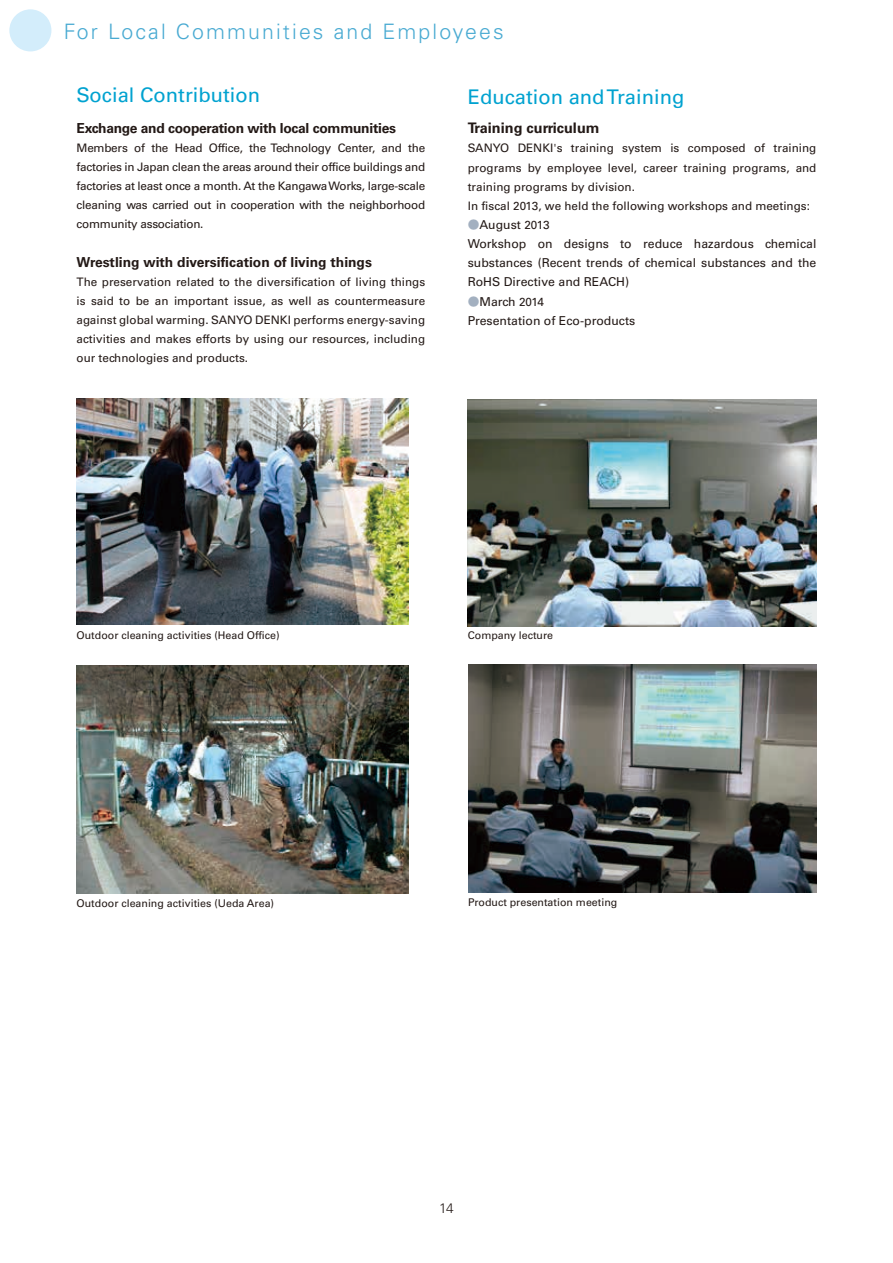
<style>
.page{position:relative;width:893px;height:1263px;background:#fff}
.page>*{position:absolute;margin:0;border:0;box-sizing:border-box;transform-origin:0 0}
.t1{font:300 21.3px "Univers LT Std";letter-spacing:.1em;color:#49aad2}
.t2{font:20.25px "Univers LT Std";color:#00a2d0}
.t3{font:700 14.55px "Univers LT Std";color:#231916}
.t4{font:700 13.8px "Univers LT Std";letter-spacing:-.02em;color:#231916}
.t5{font:700 13.8px "Univers LT Std";color:#231916}
.t6{font:300 13.8px "Univers LT Std";color:#231916}
.t7{font:12.3px/19.2px "Univers LT Std";color:#231916}
.t8{font:11.7px/19.2px "Univers LT Std";color:#231916}
.t9{font:11.7px/19.2px "Univers LT Std";letter-spacing:-.02em;color:#231916}
.t10{font:10.65px "Univers LT Std";color:#231916}
.s1{font-family:"Shin Go Pro";font-size:11.7px;color:#a3b0c0}
.s2{font-size:11.7px}
</style>
<div class="page">
<img style="left:77px;top:665px;width:331px;height:228px">
<img style="left:468px;top:399px;width:348px;height:227px">
<img style="left:468px;top:664px;width:348px;height:228px">
<img style="left:77px;top:399px;width:331px;height:225px">
<svg style="left:5px;top:5px;width:51px;height:51px;fill:#d3edfb"></svg>
<div style="left:0;top:0;width:61px;height:61px;border:9px solid #fff;border-radius:50%"></div>
<h1 class="t1" style="left:64px;top:19px;width:36px">For</h1>
<h1 class="t1" style="left:108px;top:19px;width:59px">Local</h1>
<h1 class="t1" style="left:176px;top:19px;width:149px">Communities</h1>
<h1 class="t1" style="left:334px;top:19px;width:40px">and</h1>
<h1 class="t1" style="left:382px;top:19px;width:123px">Employees</h1>
<h2 class="t2" style="left:77px;top:83px;width:185px">Social Contribution</h2>
<h2 class="t2" style="left:468px;top:85px;width:218px">Education andTraining</h2>
<p class="t4" style="left:77px;top:120px;width:321px">Exchange and cooperation with local communities</p>
<p class="t8" style="left:209px;top:138px;width:36px">Office,</p>
<p class="t8" style="left:134px;top:138px;width:12px">of</p>
<p class="t8" style="left:338px;top:138px;width:39px">Center,</p>
<p class="t9" style="left:77px;top:138px;width:350px">Members<br>factories in Japan clean the areas around their office buildings and factories at least once a month. At the KangawaWorks, large-scale cleaning was carried out in cooperation with the neighborhood community association.</p>
<p class="t5" style="left:77px;top:254px;width:297px">Wrestling with diversification of living things</p>
<p class="t8" style="left:77px;top:272px;width:350px;text-align:right">The preservation related to the diversification of living things countermeasure</p>
<p class="t8" style="left:175px;top:138px;width:29px">Head</p>
<p class="t9" style="left:249px;top:138px;width:84px">the Technology</p>
<p class="t8" style="left:151px;top:138px;width:19px">the</p>
<p class="t8" style="left:382px;top:138px;width:22px">and</p>
<p class="t8" style="left:408px;top:138px;width:19px">the</p>
<p class="t8" style="left:136px;top:291px;width:15px">be</p>
<p class="t8" style="left:91px;top:291px;width:24px">said</p>
<p class="t8" style="left:289px;top:291px;width:24px">well</p>
<p class="t8" style="left:77px;top:291px;width:350px">is<br>against global warming. SANYO DENKI performs energy-saving activities and makes efforts by using our resources, including our technologies and products.</p>
<p class="t8" style="left:174px;top:291px;width:56px">important</p>
<p class="t8" style="left:234px;top:291px;width:33px">issue,</p>
<p class="t8" style="left:119px;top:291px;width:13px">to</p>
<p class="t8" style="left:155px;top:291px;width:15px">an</p>
<p class="t8" style="left:271px;top:291px;width:14px">as</p>
<p class="t8" style="left:317px;top:291px;width:14px">as</p>
<p class="t3" style="left:468px;top:120px;width:133px">Training curriculum</p>
<p class="t8" style="left:468px;top:139px;width:43px">SANYO</p>
<p class="t8" style="left:518px;top:139px;width:46px">DENKI s'</p>
<p class="t8" style="left:571px;top:139px;width:44px">training</p>
<p class="t8" style="left:622px;top:139px;width:41px">system</p>
<p class="t8" style="left:670px;top:139px;width:11px">is</p>
<p class="t8" style="left:688px;top:139px;width:59px">composed</p>
<p class="t8" style="left:754px;top:139px;width:13px">of</p>
<p class="t8" style="left:774px;top:139px;width:44px">training</p>
<p class="t8" style="left:528px;top:158px;width:15px">by</p>
<p class="t8" style="left:547px;top:158px;width:56px">employee</p>
<p class="t8" style="left:608px;top:158px;width:31px">level,</p>
<p class="t8" style="left:796px;top:158px;width:22px">and</p>
<p class="t8" style="left:684px;top:158px;width:44px">training</p>
<p class="t8" style="left:468px;top:158px;width:344px">programs<br>training programs by division.<br>In fiscal 2013, we held the following workshops and meetings:</p>
<p class="t7" style="left:468px;top:215px;width:83px"><span class="s1">●</span>August <span class="s2">2013</span></p>
<p class="t7" style="left:765px;top:234px;width:53px">chemical</p>
<p class="t8" style="left:643px;top:158px;width:36px">career</p>
<p class="t8" style="left:732px;top:158px;width:59px">programs,</p>
<p class="t7" style="left:468px;top:234px;width:350px">Workshop<br>substances (Recent trends of chemical substances and the<br>RoHS Directive and REACH(</p>
<p class="t7" style="left:468px;top:292px;width:169px"><span class="s1">●</span>March <span class="s2">2014<br></span>Presentation of Eco-products</p>
<p class="t7" style="left:564px;top:234px;width:47px">designs</p>
<p class="t7" style="left:643px;top:234px;width:41px">reduce</p>
<p class="t7" style="left:694px;top:234px;width:62px">hazardous</p>
<p class="t7" style="left:620px;top:234px;width:13px">to</p>
<p class="t7" style="left:538px;top:234px;width:17px">on</p>
<p class="t10" style="left:77px;top:629px;width:205px">Outdoor cleaning activities (Head Office(</p>
<p class="t10" style="left:77px;top:897px;width:199px">Outdoor cleaning activities (Ueda Area(</p>
<p class="t10" style="left:468px;top:629px;width:87px">Company lecture</p>
<p class="t10" style="left:468px;top:896px;width:151px">Product presentation meeting</p>
<p class="t6" style="left:439px;top:1199px;width:16px">14</p>
</div>
